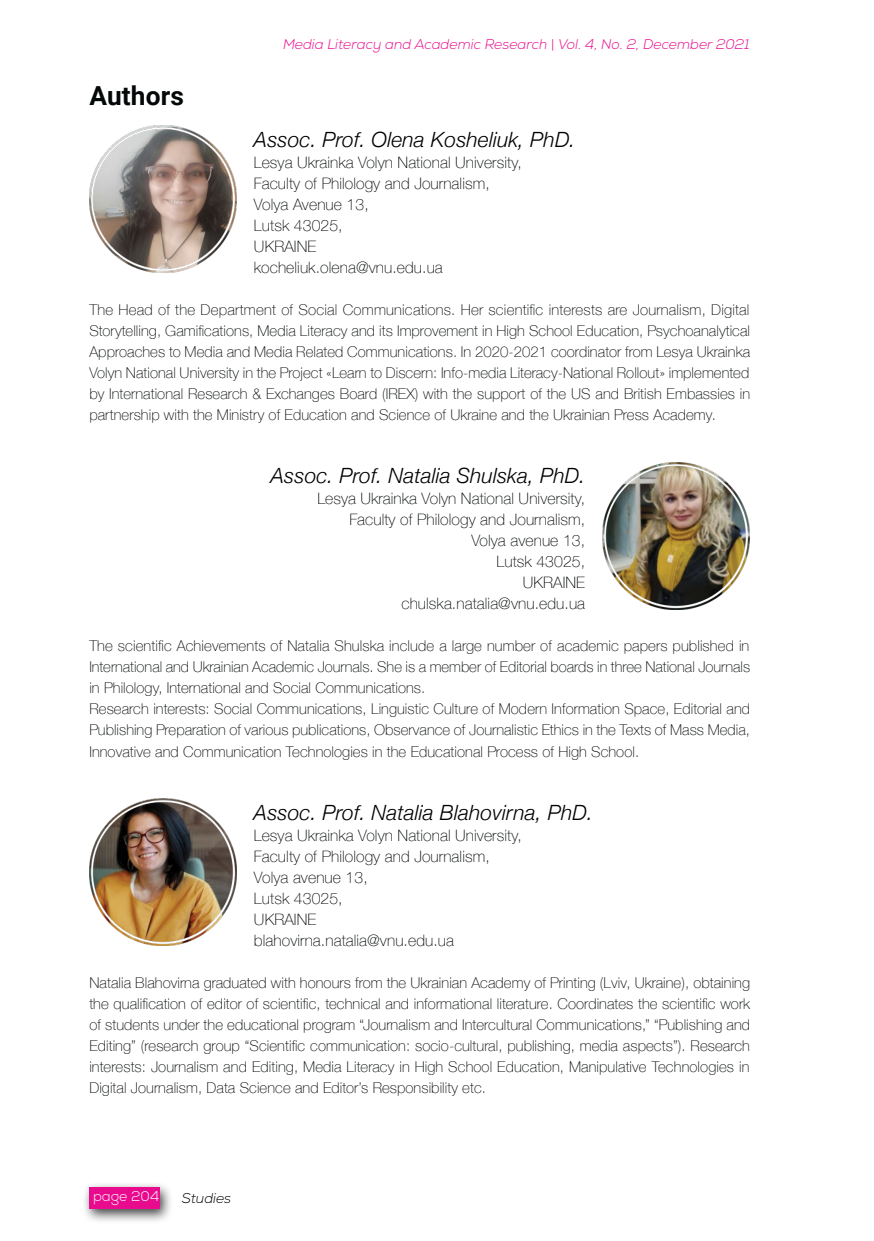
<style>
.page{position:relative;width:874px;height:1241px;background:#fff}
.page>*{position:absolute;margin:0;border:0;box-sizing:border-box;transform-origin:0 0}
.t1{font:700 26.25px "Roboto";letter-spacing:.005em;color:#050808}
.t2{font:italic 300 21px "Helvetica Neue";letter-spacing:.005em;color:#000}
.t3{font:100 15.75px/21px "Helvetica Neue";letter-spacing:.005em;color:#050808}
.t4{font:100 14.88px/21px "Helvetica Neue";letter-spacing:.005em;color:#050808;text-align:justify}
.t5{font:italic 300 14px "Nexa";color:#e90b8d}
.t6{font:300 14px "Nexa";color:#fff}
.t7{font:italic 300 14px "Nexa";color:#000}
.s1{font-style:normal}
</style>
<div class="page">
<div style="left:81px;top:1180px;width:92px;height:43px;background:#000;opacity:.75"></div>
<div style="left:89px;top:1186px;width:71px;height:22px;background:#e90b8d"></div>
<img style="left:89px;top:125px;width:147px;height:147px">
<img style="left:602px;top:462px;width:147px;height:147px">
<img style="left:89px;top:798px;width:147px;height:147px">
<h1 class="t1" style="left:89px;top:77px;width:96px">Authors</h1>
<p class="t5" style="left:283px;top:36px;width:468px">Media Literacy and Academic Research <span class="s1">|</span> Vol. 4, No. 2, December 2021</p>
<h2 class="t2" style="left:254px;top:123px;width:323px">Assoc. Prof. Olena Kosheliuk, PhD.</h2>
<p class="t3" style="left:254px;top:151px;width:269px">Lesya Ukrainka Volyn National University,<br>Faculty of Philology and Journalism,<br>Volya Avenue 13,<br>Lutsk 43025,<br>UKRAINE<br>kocheliuk.olena@vnu.edu.ua</p>
<p class="t4" style="left:89px;top:299px;width:662px">The Head of the Department of Social Communications. Her scientific interests are Journalism, Digital Storytelling, Gamifications, Media Literacy and its Improvement in High School Education, Psychoanalytical Approaches to Media and Media Related Communications. In 2020-2021 coordinator from Lesya Ukrainka Volyn National University in the Project «Learn to Discern: Info-media Literacy-National Rollout» implemented by International Research &amp; Exchanges Board (IREX) with the support of the US and British Embassies in partnership with the Ministry of Education and Science of Ukraine and the Ukrainian Press Academy.</p>
<h2 class="t2" style="left:271px;top:459px;width:316px">Assoc. Prof. Natalia Shulska, PhD.</h2>
<p class="t3" style="left:317px;top:487px;width:269px;text-align:right">Lesya Ukrainka Volyn National University,<br>Faculty of Philology and Journalism,<br>Volya avenue 13,<br>Lutsk 43025,<br>UKRAINE<br>chulska.natalia@vnu.edu.ua</p>
<p class="t4" style="left:89px;top:635px;width:662px;text-align:left">The scientific Achievements of Natalia Shulska include a large number of academic papers published in International and Ukrainian Academic Journals. She is a member of Editorial boards in three National Journals in Philology, International and Social Communications.<br>Research interests: Social Communications, Linguistic Culture of Modern Information Space, Editorial and Publishing Preparation of various publications, Observance of Journalistic Ethics in the Texts of Mass Media, Innovative and Communication Technologies in the Educational Process of High School.</p>
<h2 class="t2" style="left:254px;top:795px;width:340px">Assoc. Prof. Natalia Blahovirna, PhD.</h2>
<p class="t3" style="left:254px;top:823px;width:269px">Lesya Ukrainka Volyn National University,<br>Faculty of Philology and Journalism,<br>Volya avenue 13,<br>Lutsk 43025,<br>UKRAINE<br>blahovirna.natalia@vnu.edu.ua</p>
<p class="t4" style="left:89px;top:971px;width:662px">Natalia Blahovirna graduated with honours from the Ukrainian Academy of Printing (Lviv, Ukraine), obtaining the qualification of editor of scientific, technical and informational literature. Coordinates the scientific work of students under the educational program “Journalism and Intercultural Communications,” “Publishing and Editing” (research group “Scientific communication: socio-cultural, publishing, media aspects”). Research interests: Journalism and Editing, Media Literacy in High School Education, Manipulative Technologies in Digital Journalism, Data Science and Editor’s Responsibility etc.</p>
<p class="t6" style="left:93px;top:1187px;width:68px">page 204</p>
<p class="t7" style="left:182px;top:1189px;width:51px">Studies</p>
</div>
